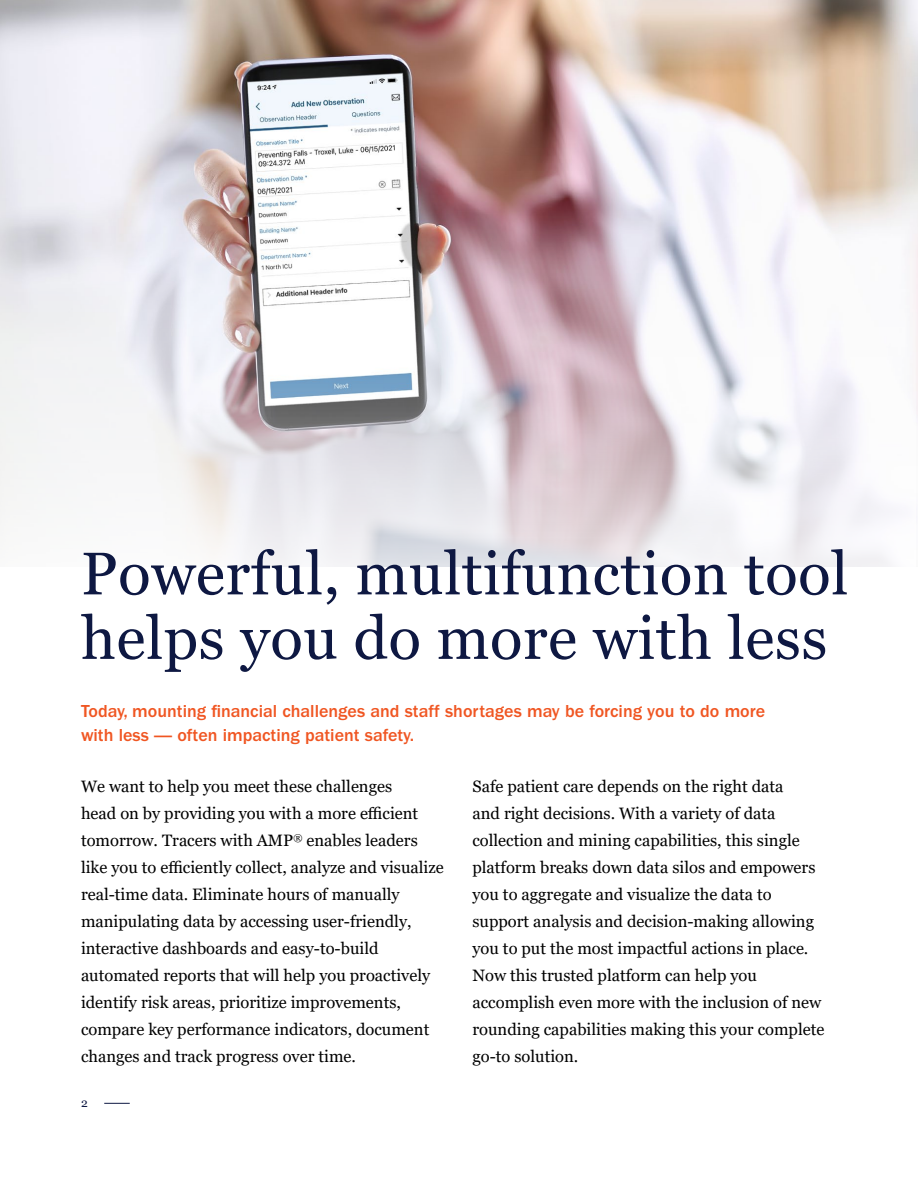
<style>
.page{position:relative;width:918px;height:1188px;background:#fff}
.page>*{position:absolute;margin:0;border:0;box-sizing:border-box;transform-origin:0 0}
.t1{font:60px "Georgia";letter-spacing:.01em;color:#0e1842}
.t2{font:500 18px/24px "ITC Franklin Gothic Std";color:#f05622}
.t3{font:16.5px/27px "Georgia";color:#000}
.t4{font:12px "Georgia";color:#0e1842}
</style>
<div class="page">
<svg style="left:104px;top:1103px;width:26px;height:1px"></svg>
<img style="left:0;top:0;width:918px;height:418px">
<svg style="left:0;top:94px;width:916px;height:473px"></svg>
<p class="t1" style="left:81px;top:537px;width:769px">Powerful, multifunction tool</p>
<h1 class="t1" style="left:81px;top:602px;width:748px">helps you do more with less</h1>
<p class="t2" style="left:81px;top:700px;width:686px">Today, mounting fnancial challenges and staff shortages may be forcing you to do more with less — often impacting patient safety.</p>
<p class="t3" style="left:81px;top:774px;width:313px">We want to help you meet these challenges</p>
<p class="t3" style="left:81px;top:801px;width:339px">head on by providing you with a more efficient</p>
<p class="t3" style="left:81px;top:828px;width:338px">tomorrow. Tracers with AMP<sup>®</sup> enables leaders</p>
<p class="t3" style="left:81px;top:855px;width:364px">like you to efficiently collect, analyze and visualize</p>
<p class="t3" style="left:81px;top:882px;width:320px">real-time data. Eliminate hours of manually</p>
<p class="t3" style="left:81px;top:909px;width:332px">manipulating data by accessing user-friendly,</p>
<p class="t3" style="left:81px;top:936px;width:351px">interactive dashboards and easy-to-build automated reports that will help you proactively</p>
<p class="t3" style="left:81px;top:990px;width:350px">identify risk areas, prioritize improvements, compare key performance indicators, document</p>
<p class="t3" style="left:81px;top:1044px;width:276px">changes and track progress over time.</p>
<p class="t3" style="left:472px;top:774px;width:313px">Safe patient care depends on the right data and right decisions. With a variety of data</p>
<p class="t3" style="left:472px;top:828px;width:329px">collection and mining capabilities, this single</p>
<p class="t3" style="left:472px;top:855px;width:344px">platform breaks down data silos and empowers</p>
<p class="t3" style="left:472px;top:882px;width:301px">you to aggregate and visualize the data to</p>
<p class="t3" style="left:472px;top:909px;width:353px">support analysis and decision-making allowing you to put the most impactful actions in place.<br>Now this trusted platform can help you accomplish even more with the inclusion of new rounding capabilities making this your complete go-to solution.</p>
<p class="t4" style="left:81px;top:1096px;width:8px">2</p>
</div>
